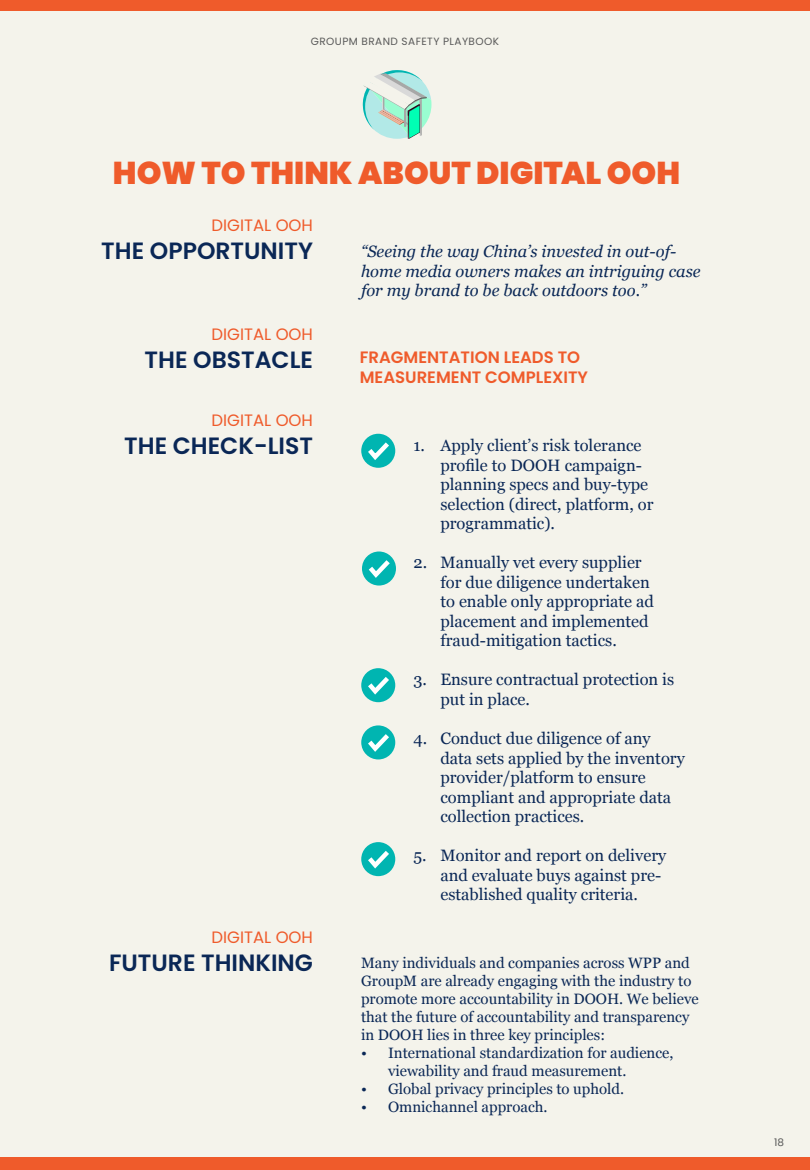
<style>
.page{position:relative;width:810px;height:1170px;background:#f4f3eb}
.page>*{position:absolute;margin:0;border:0;box-sizing:border-box;transform-origin:0 0}
.t1{font:900 31.5px "Poppins";color:#ef5b2b}
.t2{font:600 23.55px "Poppins";color:#0a2756}
.t3{font:16.5px/19.5px "Georgia";color:#0a2756}
.t4{font:italic 16.5px/19.5px "Georgia";color:#0a2756}
.t5{font:600 16.5px/19.8px "Poppins";color:#ef5b2b}
.t6{font:16.5px "Poppins";color:#ef5b2b}
.t7{font:15px/18px "Georgia";color:#0a2756}
.t8{font:10.5px "Poppins";letter-spacing:.04em;color:#595959}
</style>
<div class="page">
<div style="left:0;top:0;width:810px;height:10px;background:#ef5b2b"></div>
<div style="left:0;top:1157px;width:810px;height:13px;background:#ef5b2b"></div>
<svg style="left:362px;top:70px;width:69px;height:69px"></svg>
<div style="left:361px;top:434px;width:34px;height:34px;background:#00b5b1;border-radius:50%"></div>
<svg style="left:363px;top:437px;width:31px;height:26px"></svg>
<div style="left:362px;top:551px;width:34px;height:34px;background:#00b5b1;border-radius:50%"></div>
<svg style="left:364px;top:555px;width:31px;height:26px"></svg>
<div style="left:361px;top:725px;width:34px;height:34px;background:#00b5b1;border-radius:50%"></div>
<svg style="left:363px;top:729px;width:31px;height:26px"></svg>
<div style="left:361px;top:668px;width:34px;height:34px;background:#00b5b1;border-radius:50%"></div>
<svg style="left:363px;top:672px;width:31px;height:26px"></svg>
<div style="left:361px;top:842px;width:34px;height:34px;background:#00b5b1;border-radius:50%"></div>
<svg style="left:363px;top:846px;width:31px;height:26px"></svg>
<p class="t8" style="left:311px;top:35px;width:190px">GROUPM BRAND SAFETY PLAYBOOK</p>
<h1 class="t1" style="left:113px;top:154px;width:569px">HOW TO THINK ABOUT DIGITAL OOH</h1>
<p class="t6" style="left:211px;top:216px;width:103px">DIGITAL OOH</p>
<h2 class="t2" style="left:101px;top:237px;width:213px">THE OPPORTUNITY</h2>
<p class="t6" style="left:211px;top:325px;width:103px">DIGITAL OOH</p>
<h2 class="t2" style="left:145px;top:346px;width:170px">THE OBSTACLE</h2>
<p class="t6" style="left:211px;top:410px;width:103px">DIGITAL OOH</p>
<h2 class="t2" style="left:124px;top:432px;width:190px">THE CHECK-LIST</h2>
<p class="t6" style="left:211px;top:928px;width:103px">DIGITAL OOH</p>
<h2 class="t2" style="left:109px;top:949px;width:205px">FUTURE THINKING</h2>
<p class="t4" style="left:361px;top:241px;width:341px">“Seeing the way China’s invested in out-of&shy;home media owners makes an intriguing case for my brand to be back outdoors too.”</p>
<p class="t5" style="left:360px;top:347px;width:230px">FRAGMENTATION LEADS TO<br>MEASUREMENT COMPLEXITY</p>
<p class="t3" style="left:440px;top:435px;width:215px;text-indent:-27px">1. Apply client’s risk tolerance profile to DOOH campaign&shy;planning specs and buy-type selection (direct, platform, or programmatic).</p>
<p class="t3" style="left:440px;top:552px;width:215px;text-indent:-27px">2. Manually vet every supplier for due diligence undertaken to enable only appropriate ad placement and implemented fraud-mitigation tactics.</p>
<p class="t3" style="left:440px;top:669px;width:235px;text-indent:-27px">3. Ensure contractual protection is put in place.</p>
<p class="t3" style="left:440px;top:728px;width:246px;text-indent:-27px">4. Conduct due diligence of any data sets applied by the inventory provider/platform to ensure compliant and appropriate data collection practices.</p>
<p class="t3" style="left:440px;top:845px;width:227px;text-indent:-27px">5. Monitor and report on delivery and evaluate buys against pre&shy;established quality criteria.</p>
<p class="t7" style="left:361px;top:953px;width:339px">Many individuals and companies across WPP and GroupM are already engaging with the industry to promote more accountability in DOOH. We believe that the future of accountability and transparency in DOOH lies in three key principles:</p>
<p class="t7" style="left:388px;top:1043px;width:287px;text-indent:-27px">• International standardization for audience, viewability and fraud measurement.</p>
<p class="t7" style="left:361px;top:1079px;width:265px">• Global privacy principles to uphold.</p>
<p class="t7" style="left:361px;top:1097px;width:188px">• Omnichannel approach.</p>
<p class="t8" style="left:774px;top:1136px;width:11px">18</p>
</div>
